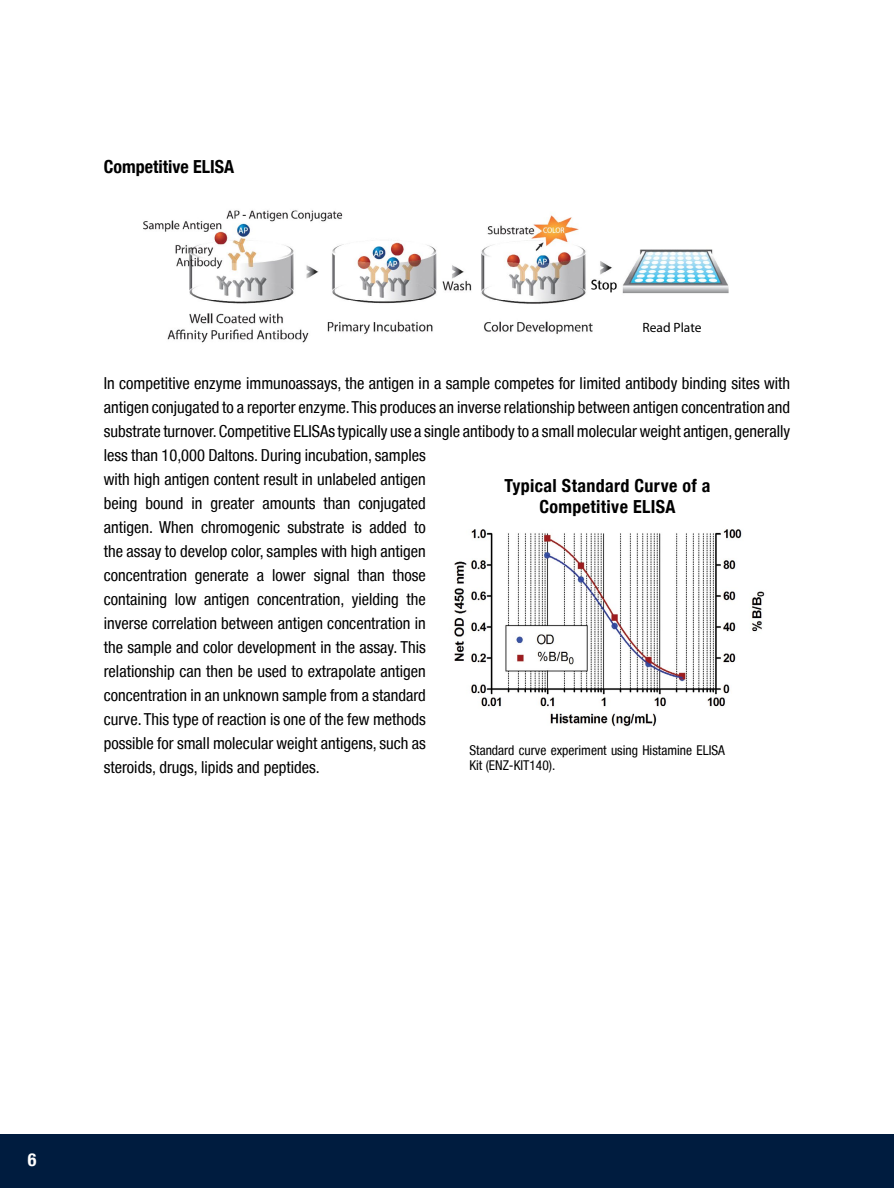
<style>
.page{position:relative;width:894px;height:1188px;background:#fff}
.page>*{position:absolute;margin:0;border:0;box-sizing:border-box;transform-origin:0 0}
.t1{font:700 condensed 18px/21px "Helvetica Neue LT";letter-spacing:.02em;color:#000;text-align:center}
.t2{font:700 condensed 18px "Helvetica Neue LT";color:#000}
.t3{font:700 condensed 18px "Helvetica Neue LT";color:#fff}
.t4{font:condensed 16.5px/24px "Helvetica Neue LT";color:#000}
.t5{font:condensed 13.5px/15px "Helvetica Neue LT";color:#000}
.t6{font:13.5px "Myriad Pro";color:#000}
</style>
<div class="page">
<div style="left:0;top:1134px;width:893px;height:54px;background:#001c3f"></div>
<img style="left:143px;top:210px;width:586px;height:133px">
<div style="left:642px;top:322px;width:71px;height:25px;background:#fff"></div>
<img style="left:454px;top:529px;width:311px;height:198px">
<p class="t2" style="left:104px;top:155px;width:132px">Competitive ELISA</p>
<p class="t6" style="left:642px;top:319px;width:60px">Read Plate</p>
<p class="t4" style="left:104px;top:371px;width:687px">In competitive enzyme immunoassays, the antigen in a sample competes for limited antibody binding sites with antigen conjugated to a reporter enzyme. This produces an inverse relationship between antigen concentration and substrate turnover. Competitive ELISAs typically use a single antibody to a small molecular weight antigen, generally less than 10,000 Daltons. During incubation, samples<br>with high antigen content result in unlabeled antigen<br>being bound in greater amounts than conjugated<br>antigen. When chromogenic substrate is added to<br>the assay to develop color, samples with high antigen<br>concentration generate a lower signal than those<br>containing low antigen concentration, yielding the<br>inverse correlation between antigen concentration in<br>the sample and color development in the assay. This<br>relationship can then be used to extrapolate antigen<br>concentration in an unknown sample from a standard<br>curve. This type of reaction is one of the few methods<br>possible for small molecular weight antigens, such as<br>steroids, drugs, lipids and peptides.</p>
<p class="t1" style="left:504px;top:475px;width:207px">Typical Standard Curve of a<br>Competitive ELISA</p>
<p class="t5" style="left:469px;top:743px;width:257px">Standard curve experiment using Histamine ELISA<br>Kit (ENZ-KIT140).</p>
<p class="t3" style="left:28px;top:1149px;width:10px">6</p>
</div>
